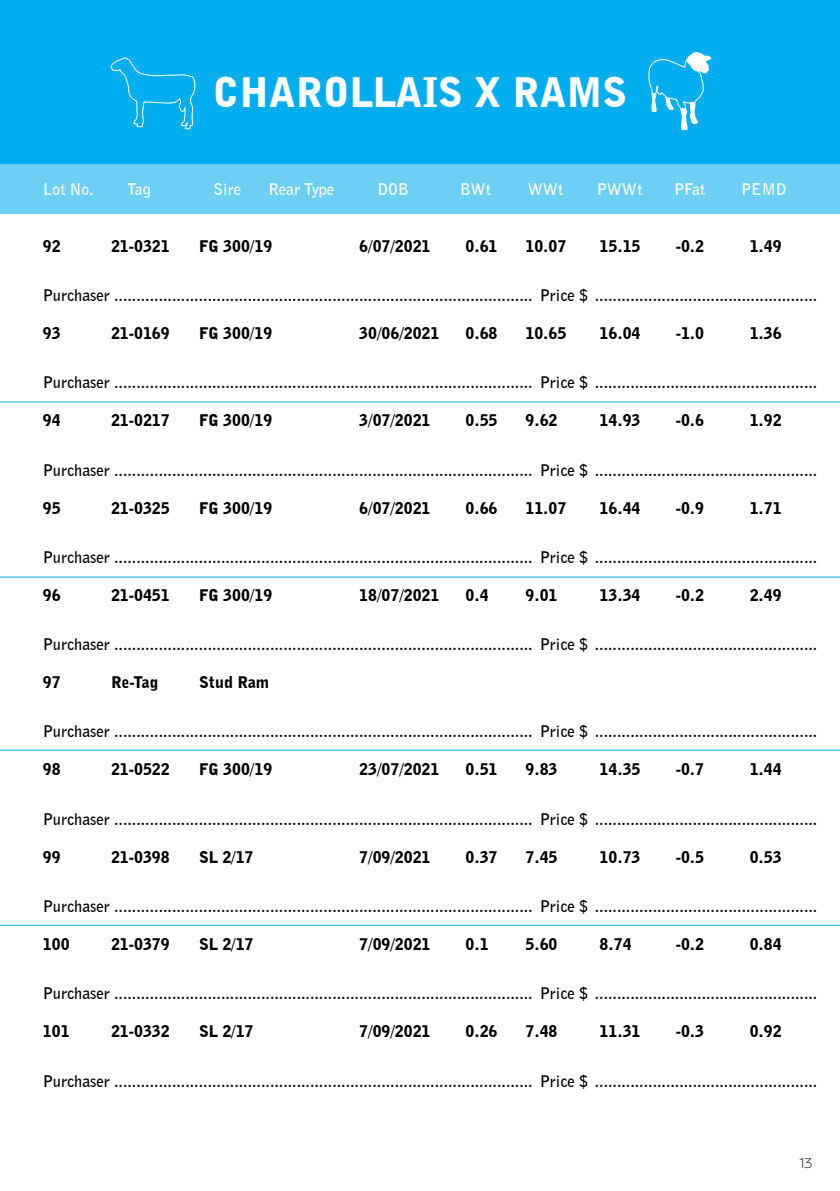
<style>
.page{position:relative;width:840px;height:1191px;background:#fff}
.page>*{position:absolute;margin:0;border:0;box-sizing:border-box;transform-origin:0 0}
.t1{font:900 40.4px "Bell Gothic BT";color:#fff}
.t2{font:700 16px "Bell Gothic BT";color:#000}
.t3{font:900 16px "Bell Gothic BT";color:#000}
.t4{font:700 16px "Bell Gothic BT";color:#fff}
.t5{font:300 14px "Filson Pro";color:#000}
</style>
<div class="page">
<div style="left:0;top:0;width:839px;height:164px;background:#00aeef"></div>
<div style="left:0;top:164px;width:839px;height:49px;background:#6dcff6"></div>
<svg style="left:110px;top:57px;width:86px;height:73px"></svg>
<svg style="left:648px;top:52px;width:63px;height:79px"></svg>
<hr style="left:0;top:401px;width:839px;height:1px;background:#00aeef">
<hr style="left:0;top:749px;width:839px;height:1px;background:#00aeef">
<hr style="left:0;top:576px;width:839px;height:1px;background:#00aeef">
<hr style="left:0;top:924px;width:839px;height:1px;background:#00aeef">
<h1 class="t1" style="left:212px;top:67px;width:416px">CHAROLLAIS X RAMS</h1>
<p class="t4" style="left:43px;top:178px;width:52px">Lot No.</p>
<p class="t4" style="left:127px;top:178px;width:25px">Tag</p>
<p class="t4" style="left:213px;top:178px;width:29px">Sire</p>
<p class="t4" style="left:268px;top:178px;width:67px">Rear Type</p>
<p class="t4" style="left:378px;top:178px;width:32px">DOB</p>
<p class="t4" style="left:459px;top:178px;width:32px">BWt</p>
<p class="t4" style="left:527px;top:178px;width:37px">WWt</p>
<p class="t4" style="left:596px;top:178px;width:47px">PWWt</p>
<p class="t4" style="left:673px;top:178px;width:33px">PFat</p>
<p class="t4" style="left:740px;top:178px;width:47px">PEMD</p>
<p class="t3" style="left:43px;top:236px;width:19px">92</p>
<p class="t3" style="left:111px;top:236px;width:60px">21-0321</p>
<p class="t3" style="left:199px;top:236px;width:75px">FG 300/19</p>
<p class="t3" style="left:359px;top:236px;width:73px">6/07/2021</p>
<p class="t3" style="left:465px;top:236px;width:34px">0.61</p>
<p class="t3" style="left:525px;top:236px;width:42px">10.07</p>
<p class="t3" style="left:599px;top:236px;width:42px">15.15</p>
<p class="t3" style="left:675px;top:236px;width:30px">-0.2</p>
<p class="t3" style="left:749px;top:236px;width:34px">1.49</p>
<p class="t2" style="left:43px;top:285px;width:775px">Purchaser .............................................................................................. Price $ ..................................................</p>
<p class="t3" style="left:43px;top:323px;width:19px">93</p>
<p class="t3" style="left:111px;top:323px;width:60px">21-0169</p>
<p class="t3" style="left:199px;top:323px;width:75px">FG 300/19</p>
<p class="t3" style="left:359px;top:323px;width:82px">30/06/2021</p>
<p class="t3" style="left:465px;top:323px;width:34px">0.68</p>
<p class="t3" style="left:525px;top:323px;width:42px">10.65</p>
<p class="t3" style="left:599px;top:323px;width:42px">16.04</p>
<p class="t3" style="left:675px;top:323px;width:30px">-1.0</p>
<p class="t3" style="left:749px;top:323px;width:34px">1.36</p>
<p class="t2" style="left:43px;top:372px;width:775px">Purchaser .............................................................................................. Price $ ..................................................</p>
<p class="t3" style="left:43px;top:410px;width:19px">94</p>
<p class="t3" style="left:111px;top:410px;width:60px">21-0217</p>
<p class="t3" style="left:199px;top:410px;width:75px">FG 300/19</p>
<p class="t3" style="left:359px;top:410px;width:73px">3/07/2021</p>
<p class="t3" style="left:465px;top:410px;width:34px">0.55</p>
<p class="t3" style="left:525px;top:410px;width:34px">9.62</p>
<p class="t3" style="left:599px;top:410px;width:42px">14.93</p>
<p class="t3" style="left:675px;top:410px;width:30px">-0.6</p>
<p class="t3" style="left:749px;top:410px;width:34px">1.92</p>
<p class="t2" style="left:43px;top:459px;width:775px">Purchaser .............................................................................................. Price $ ..................................................</p>
<p class="t3" style="left:43px;top:498px;width:19px">95</p>
<p class="t3" style="left:111px;top:498px;width:60px">21-0325</p>
<p class="t3" style="left:199px;top:498px;width:75px">FG 300/19</p>
<p class="t3" style="left:359px;top:498px;width:73px">6/07/2021</p>
<p class="t3" style="left:465px;top:498px;width:34px">0.66</p>
<p class="t3" style="left:525px;top:498px;width:42px">11.07</p>
<p class="t3" style="left:599px;top:498px;width:42px">16.44</p>
<p class="t3" style="left:675px;top:498px;width:30px">-0.9</p>
<p class="t3" style="left:749px;top:498px;width:34px">1.71</p>
<p class="t2" style="left:43px;top:546px;width:775px">Purchaser .............................................................................................. Price $ ..................................................</p>
<p class="t3" style="left:43px;top:585px;width:19px">96</p>
<p class="t3" style="left:111px;top:585px;width:60px">21-0451</p>
<p class="t3" style="left:199px;top:585px;width:75px">FG 300/19</p>
<p class="t3" style="left:359px;top:585px;width:82px">18/07/2021</p>
<p class="t3" style="left:465px;top:585px;width:25px">0.4</p>
<p class="t3" style="left:525px;top:585px;width:34px">9.01</p>
<p class="t3" style="left:599px;top:585px;width:42px">13.34</p>
<p class="t3" style="left:675px;top:585px;width:30px">-0.2</p>
<p class="t3" style="left:749px;top:585px;width:34px">2.49</p>
<p class="t2" style="left:43px;top:634px;width:775px">Purchaser .............................................................................................. Price $ ..................................................</p>
<p class="t3" style="left:43px;top:672px;width:19px">97</p>
<p class="t3" style="left:111px;top:672px;width:49px">Re-Tag</p>
<p class="t3" style="left:199px;top:672px;width:71px">Stud Ram</p>
<p class="t2" style="left:43px;top:721px;width:775px">Purchaser .............................................................................................. Price $ ..................................................</p>
<p class="t3" style="left:43px;top:759px;width:19px">98</p>
<p class="t3" style="left:111px;top:759px;width:60px">21-0522</p>
<p class="t3" style="left:199px;top:759px;width:75px">FG 300/19</p>
<p class="t3" style="left:359px;top:759px;width:82px">23/07/2021</p>
<p class="t3" style="left:465px;top:759px;width:34px">0.51</p>
<p class="t3" style="left:525px;top:759px;width:34px">9.83</p>
<p class="t3" style="left:599px;top:759px;width:42px">14.35</p>
<p class="t3" style="left:675px;top:759px;width:30px">-0.7</p>
<p class="t3" style="left:749px;top:759px;width:34px">1.44</p>
<p class="t2" style="left:43px;top:808px;width:775px">Purchaser .............................................................................................. Price $ ..................................................</p>
<p class="t3" style="left:43px;top:847px;width:19px">99</p>
<p class="t3" style="left:111px;top:847px;width:60px">21-0398</p>
<p class="t3" style="left:199px;top:847px;width:56px">SL 2/17</p>
<p class="t3" style="left:359px;top:847px;width:73px">7/09/2021</p>
<p class="t3" style="left:465px;top:847px;width:34px">0.37</p>
<p class="t3" style="left:525px;top:847px;width:34px">7.45</p>
<p class="t3" style="left:599px;top:847px;width:42px">10.73</p>
<p class="t3" style="left:675px;top:847px;width:30px">-0.5</p>
<p class="t3" style="left:749px;top:847px;width:34px">0.53</p>
<p class="t2" style="left:43px;top:895px;width:775px">Purchaser .............................................................................................. Price $ ..................................................</p>
<p class="t3" style="left:43px;top:934px;width:28px">100</p>
<p class="t3" style="left:111px;top:934px;width:60px">21-0379</p>
<p class="t3" style="left:199px;top:934px;width:56px">SL 2/17</p>
<p class="t3" style="left:359px;top:934px;width:73px">7/09/2021</p>
<p class="t3" style="left:465px;top:934px;width:25px">0.1</p>
<p class="t3" style="left:525px;top:934px;width:34px">5.60</p>
<p class="t3" style="left:599px;top:934px;width:34px">8.74</p>
<p class="t3" style="left:675px;top:934px;width:30px">-0.2</p>
<p class="t3" style="left:749px;top:934px;width:34px">0.84</p>
<p class="t2" style="left:43px;top:983px;width:775px">Purchaser .............................................................................................. Price $ ..................................................</p>
<p class="t3" style="left:43px;top:1021px;width:28px">101</p>
<p class="t3" style="left:111px;top:1021px;width:60px">21-0332</p>
<p class="t3" style="left:199px;top:1021px;width:56px">SL 2/17</p>
<p class="t3" style="left:359px;top:1021px;width:73px">7/09/2021</p>
<p class="t3" style="left:465px;top:1021px;width:34px">0.26</p>
<p class="t3" style="left:525px;top:1021px;width:34px">7.48</p>
<p class="t3" style="left:599px;top:1021px;width:42px">11.31</p>
<p class="t3" style="left:675px;top:1021px;width:30px">-0.3</p>
<p class="t3" style="left:749px;top:1021px;width:34px">0.92</p>
<p class="t2" style="left:43px;top:1070px;width:775px">Purchaser .............................................................................................. Price $ ..................................................</p>
<p class="t5" style="left:799px;top:1154px;width:15px">13</p>
</div>
